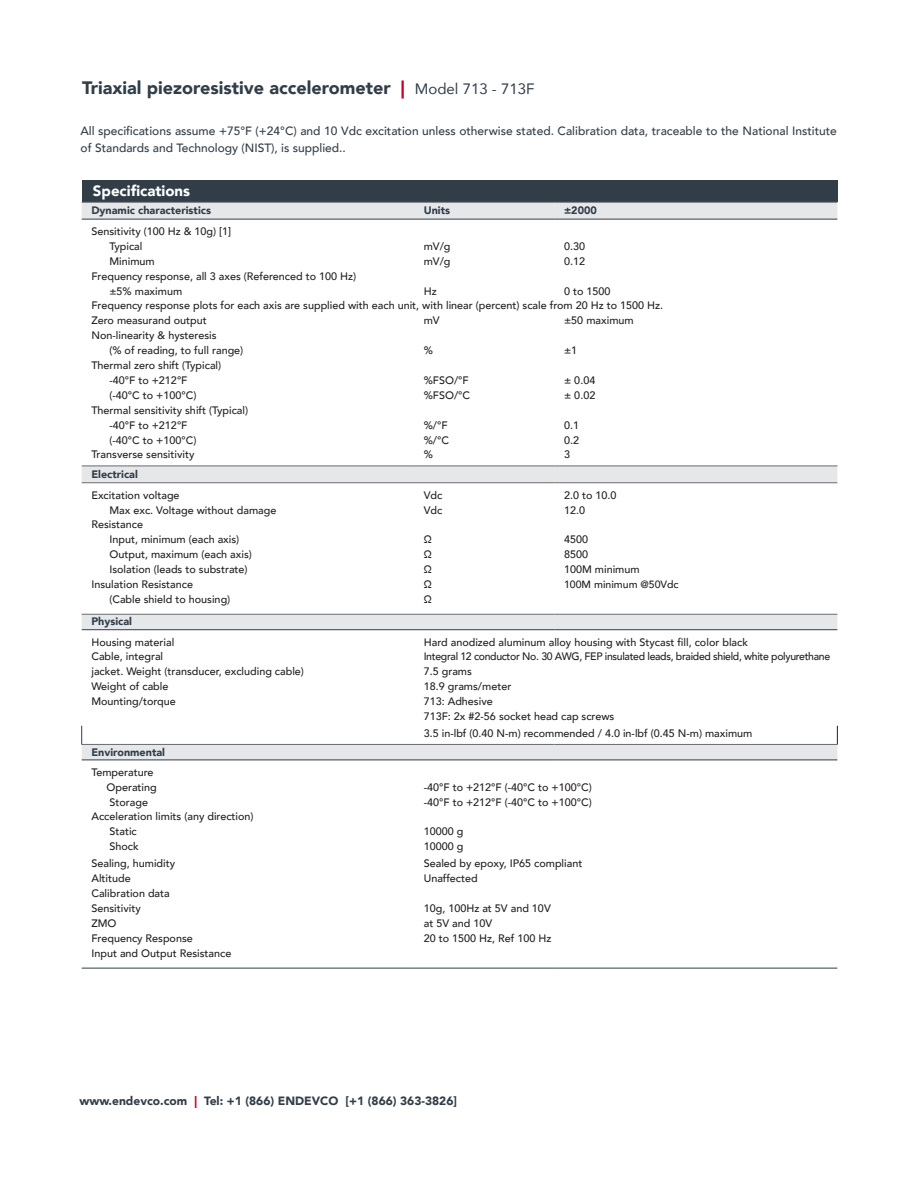
<style>
.page{position:relative;width:918px;height:1188px;background:#fff}
.page>*{position:absolute;margin:0;border:0;box-sizing:border-box;transform-origin:0 0}
.DS_Title{font:900 18px "Avenir";color:#313e48}
.TABLE-header{font:900 15px "Avenir";color:#fff}
.Body_copy{font:500 12px/16.5px "Avenir";color:#313e48}
.Body_copy-2{font:900 12px "Avenir";color:#313e48}
.TABLE-specs{font:500 10.8px "Avenir";color:#231f20}
.TABLE-specs-2{font:500 10.8px "Avenir";letter-spacing:-.03em;color:#231f20}
.TABLE-specs-3{font:900 10.8px "Avenir";color:#313e48}
.TABLE-specs-4{font:500 10.5px "Avenir";color:#231f20}
.s1{color:#c5002e}
.s2{font-weight:400;font-size:15px}
</style>
<div class="page">
<div style="left:82px;top:181px;width:755px;height:21px;background:#313e48"></div>
<div style="left:82px;top:203px;width:755px;height:16px;background:#e6e7e9"></div>
<svg style="left:82px;top:465px;width:755px;height:503px"></svg>
<hr style="left:82px;top:219px;width:332px;height:1px;background:#323d47">
<hr style="left:414px;top:219px;width:140px;height:1px;background:#323d47">
<hr style="left:82px;top:629px;width:332px;height:1px;background:#323d47">
<hr style="left:82px;top:466px;width:332px;height:1px;background:#696b74">
<hr style="left:414px;top:466px;width:140px;height:1px;background:#696b74">
<hr style="left:81px;top:744px;width:333px;height:1px;background:#696b74">
<hr style="left:554px;top:219px;width:283px;height:1px;background:#323d47">
<hr style="left:554px;top:466px;width:283px;height:1px;background:#696b74">
<hr style="left:82px;top:202px;width:332px;height:1px;background:#696b74">
<hr style="left:414px;top:202px;width:140px;height:1px;background:#696b74">
<hr style="left:554px;top:202px;width:283px;height:1px;background:#696b74">
<hr style="left:82px;top:614px;width:332px;height:1px;background:#696b74">
<hr style="left:414px;top:614px;width:140px;height:1px;background:#696b74">
<hr style="left:554px;top:614px;width:283px;height:1px;background:#696b74">
<hr style="left:82px;top:968px;width:332px;height:1px;background:#323d47">
<hr style="left:414px;top:968px;width:140px;height:1px;background:#323d47">
<hr style="left:554px;top:968px;width:283px;height:1px;background:#323d47">
<hr style="left:82px;top:760px;width:332px;height:1px;background:#323d47">
<hr style="left:414px;top:760px;width:140px;height:1px;background:#323d47">
<hr style="left:554px;top:760px;width:283px;height:1px;background:#323d47">
<hr style="left:82px;top:482px;width:332px;height:1px;background:#696b74">
<hr style="left:414px;top:482px;width:140px;height:1px;background:#696b74">
<hr style="left:554px;top:482px;width:283px;height:1px;background:#696b74">
<hr style="left:414px;top:744px;width:140px;height:1px;background:#696b74">
<hr style="left:554px;top:744px;width:284px;height:1px;background:#696b74">
<hr style="left:414px;top:629px;width:140px;height:1px;background:#323d47">
<hr style="left:554px;top:629px;width:283px;height:1px;background:#323d47">
<svg style="left:81px;top:726px;width:1px;height:18px"></svg>
<svg style="left:837px;top:726px;width:1px;height:18px"></svg>
<p class="DS_Title" style="left:82px;top:73px;width:454px">Triaxial piezoresistive accelerometer <span class="s1">|</span> <span class="s2">Model 713 - 713F</span></p>
<p class="Body_copy" style="left:81px;top:122px;width:758px">All specifications assume +75°F (+24°C) and 10 Vdc excitation unless otherwise stated. Calibration data, traceable to the National Institute of Standards and Technology (NIST), is supplied..</p>
<p class="TABLE-header" style="left:93px;top:177px;width:99px">Specifications</p>
<p class="TABLE-specs-3" style="left:91px;top:201px;width:121px">Dynamic characteristics</p>
<p class="TABLE-specs-3" style="left:424px;top:201px;width:28px">Units</p>
<p class="TABLE-specs-3" style="left:564px;top:201px;width:34px">±2000</p>
<p class="TABLE-specs" style="left:91px;top:222px;width:141px">Sensitivity (100 Hz &amp; 10g) [1]</p>
<p class="TABLE-specs" style="left:109px;top:237px;width:34px">Typical</p>
<p class="TABLE-specs" style="left:424px;top:237px;width:28px">mV/g</p>
<p class="TABLE-specs" style="left:564px;top:237px;width:23px">0.30</p>
<p class="TABLE-specs" style="left:109px;top:252px;width:47px">Minimum</p>
<p class="TABLE-specs" style="left:424px;top:252px;width:28px">mV/g</p>
<p class="TABLE-specs" style="left:564px;top:252px;width:23px">0.12</p>
<p class="TABLE-specs" style="left:91px;top:267px;width:266px">Frequency response, all 3 axes (Referenced to 100 Hz)</p>
<p class="TABLE-specs" style="left:109px;top:281px;width:74px">±5% maximum</p>
<p class="TABLE-specs" style="left:424px;top:281px;width:15px">Hz</p>
<p class="TABLE-specs" style="left:564px;top:281px;width:48px">0 to 1500</p>
<p class="TABLE-specs" style="left:91px;top:296px;width:573px">Frequency response plots for each axis are supplied with each unit, with linear (percent) scale from 20 Hz to 1500 Hz.</p>
<p class="TABLE-specs" style="left:91px;top:311px;width:117px">Zero measurand output</p>
<p class="TABLE-specs" style="left:424px;top:311px;width:18px">mV</p>
<p class="TABLE-specs" style="left:564px;top:311px;width:71px">±50 maximum</p>
<p class="TABLE-specs" style="left:91px;top:326px;width:127px">Non-linearity &amp; hysteresis</p>
<p class="TABLE-specs" style="left:109px;top:341px;width:135px">(% of reading, to full range)</p>
<p class="TABLE-specs" style="left:424px;top:341px;width:11px">%</p>
<p class="TABLE-specs" style="left:564px;top:341px;width:15px">±1</p>
<p class="TABLE-specs" style="left:91px;top:356px;width:131px">Thermal zero shift (Typical)</p>
<p class="TABLE-specs" style="left:109px;top:371px;width:80px">-40°F to +212°F</p>
<p class="TABLE-specs" style="left:424px;top:371px;width:47px">%FSO/°F</p>
<p class="TABLE-specs" style="left:564px;top:371px;width:33px">± 0.04</p>
<p class="TABLE-specs" style="left:109px;top:386px;width:88px">(-40°C to +100°C)</p>
<p class="TABLE-specs" style="left:424px;top:386px;width:48px">%FSO/°C</p>
<p class="TABLE-specs" style="left:564px;top:386px;width:33px">± 0.02</p>
<p class="TABLE-specs" style="left:91px;top:401px;width:158px">Thermal sensitivity shift (Typical)</p>
<p class="TABLE-specs" style="left:109px;top:416px;width:80px">-40°F to +212°F</p>
<p class="TABLE-specs" style="left:424px;top:416px;width:25px">%/°F</p>
<p class="TABLE-specs" style="left:564px;top:416px;width:17px">0.1</p>
<p class="TABLE-specs" style="left:109px;top:430px;width:88px">(-40°C to +100°C)</p>
<p class="TABLE-specs" style="left:424px;top:430px;width:27px">%/°C</p>
<p class="TABLE-specs" style="left:564px;top:430px;width:17px">0.2</p>
<p class="TABLE-specs" style="left:91px;top:445px;width:104px">Transverse sensitivity</p>
<p class="TABLE-specs" style="left:424px;top:445px;width:11px">%</p>
<p class="TABLE-specs" style="left:564px;top:445px;width:8px">3</p>
<p class="TABLE-specs-3" style="left:91px;top:465px;width:48px">Electrical</p>
<p class="TABLE-specs" style="left:91px;top:486px;width:90px">Excitation voltage</p>
<p class="TABLE-specs" style="left:424px;top:486px;width:20px">Vdc</p>
<p class="TABLE-specs" style="left:564px;top:486px;width:54px">2.0 to 10.0</p>
<p class="TABLE-specs" style="left:109px;top:500px;width:169px">Max exc. Voltage without damage</p>
<p class="TABLE-specs" style="left:424px;top:500px;width:20px">Vdc</p>
<p class="TABLE-specs" style="left:564px;top:500px;width:23px">12.0</p>
<p class="TABLE-specs" style="left:91px;top:515px;width:53px">Resistance</p>
<p class="TABLE-specs" style="left:109px;top:530px;width:131px">Input, minimum (each axis)</p>
<p class="TABLE-specs" style="left:424px;top:530px;width:10px">Ω</p>
<p class="TABLE-specs" style="left:564px;top:530px;width:26px">4500</p>
<p class="TABLE-specs" style="left:109px;top:545px;width:144px">Output, maximum (each axis)</p>
<p class="TABLE-specs" style="left:424px;top:545px;width:10px">Ω</p>
<p class="TABLE-specs" style="left:564px;top:545px;width:26px">8500</p>
<p class="TABLE-specs" style="left:109px;top:560px;width:140px">Isolation (leads to substrate)</p>
<p class="TABLE-specs" style="left:424px;top:560px;width:10px">Ω</p>
<p class="TABLE-specs" style="left:564px;top:560px;width:77px">100M minimum</p>
<p class="TABLE-specs" style="left:91px;top:575px;width:103px">Insulation Resistance</p>
<p class="TABLE-specs" style="left:424px;top:575px;width:10px">Ω</p>
<p class="TABLE-specs-4" style="left:564px;top:575px;width:116px">100M minimum @50Vdc</p>
<p class="TABLE-specs" style="left:109px;top:590px;width:122px">(Cable shield to housing)</p>
<p class="TABLE-specs" style="left:424px;top:590px;width:10px">Ω</p>
<p class="TABLE-specs-3" style="left:91px;top:612px;width:42px">Physical</p>
<p class="TABLE-specs" style="left:91px;top:633px;width:85px">Housing material</p>
<p class="TABLE-specs" style="left:424px;top:633px;width:326px">Hard anodized aluminum alloy housing with Stycast fill, color black</p>
<p class="TABLE-specs" style="left:91px;top:647px;width:73px">Cable, integral</p>
<p class="TABLE-specs-2" style="left:424px;top:647px;width:408px">Integral 12 conductor No. 30 AWG, FEP insulated leads, braided shield, white polyurethane</p>
<p class="TABLE-specs" style="left:91px;top:662px;width:214px">jacket. Weight (transducer, excluding cable)</p>
<p class="TABLE-specs" style="left:424px;top:662px;width:50px">7.5 grams</p>
<p class="TABLE-specs" style="left:91px;top:677px;width:79px">Weight of cable</p>
<p class="TABLE-specs" style="left:424px;top:677px;width:89px">18.9 grams/meter</p>
<p class="TABLE-specs" style="left:91px;top:692px;width:86px">Mounting/torque</p>
<p class="TABLE-specs" style="left:424px;top:692px;width:71px">713: Adhesive</p>
<p class="TABLE-specs" style="left:424px;top:707px;width:192px">713F: 2x #2-56 socket head cap screws</p>
<p class="TABLE-specs" style="left:424px;top:723px;width:330px">3.5 in-lbf (0.40 N-m) recommended / 4.0 in-lbf (0.45 N-m) maximum</p>
<p class="TABLE-specs-3" style="left:91px;top:743px;width:75px">Environmental</p>
<p class="TABLE-specs" style="left:91px;top:763px;width:64px">Temperature</p>
<p class="TABLE-specs" style="left:106px;top:778px;width:52px">Operating</p>
<p class="TABLE-specs" style="left:424px;top:778px;width:169px">-40°F to +212°F (-40°C to +100°C)</p>
<p class="TABLE-specs" style="left:109px;top:792px;width:40px">Storage</p>
<p class="TABLE-specs" style="left:424px;top:792px;width:169px">-40°F to +212°F (-40°C to +100°C)</p>
<p class="TABLE-specs" style="left:91px;top:807px;width:164px">Acceleration limits (any direction)</p>
<p class="TABLE-specs" style="left:109px;top:822px;width:29px">Static</p>
<p class="TABLE-specs" style="left:424px;top:822px;width:41px">10000 g</p>
<p class="TABLE-specs" style="left:109px;top:837px;width:31px">Shock</p>
<p class="TABLE-specs" style="left:424px;top:837px;width:41px">10000 g</p>
<p class="TABLE-specs" style="left:91px;top:854px;width:85px">Sealing, humidity</p>
<p class="TABLE-specs" style="left:424px;top:854px;width:160px">Sealed by epoxy, IP65 compliant</p>
<p class="TABLE-specs" style="left:91px;top:869px;width:41px">Altitude</p>
<p class="TABLE-specs" style="left:424px;top:869px;width:56px">Unaffected</p>
<p class="TABLE-specs" style="left:91px;top:884px;width:80px">Calibration data</p>
<p class="TABLE-specs" style="left:91px;top:899px;width:51px">Sensitivity</p>
<p class="TABLE-specs" style="left:424px;top:899px;width:129px">10g, 100Hz at 5V and 10V</p>
<p class="TABLE-specs" style="left:91px;top:914px;width:27px">ZMO</p>
<p class="TABLE-specs" style="left:424px;top:914px;width:70px">at 5V and 10V</p>
<p class="TABLE-specs" style="left:91px;top:929px;width:103px">Frequency Response</p>
<p class="TABLE-specs" style="left:424px;top:929px;width:129px">20 to 1500 Hz, Ref 100 Hz</p>
<p class="TABLE-specs" style="left:91px;top:943px;width:142px">Input and Output Resistance</p>
<p class="Body_copy-2" style="left:80px;top:1090px;width:379px">www.endevco.com <span class="s1">|</span> Tel: +1 (866) ENDEVCO [+1 (866) 363-3826]</p>
</div>
